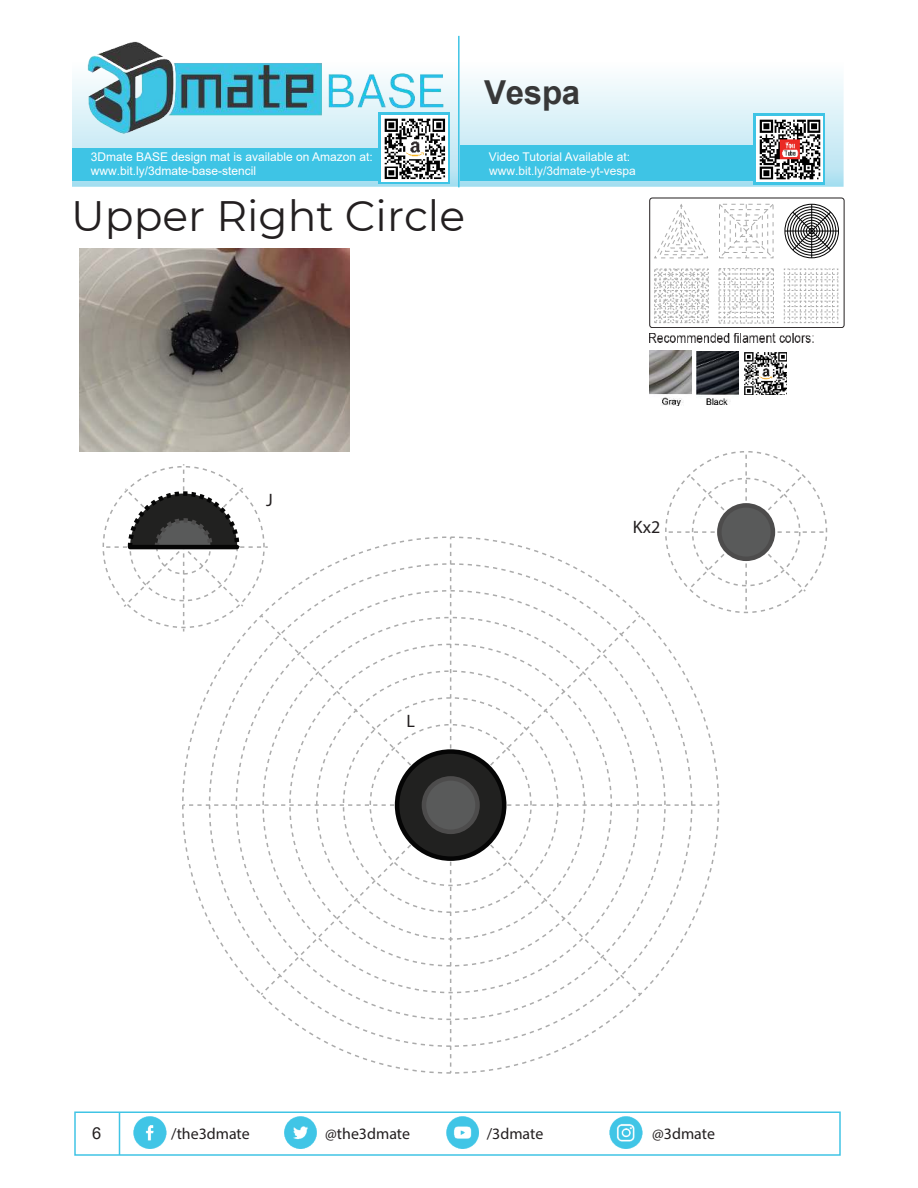
<style>
.page{position:relative;width:918px;height:1188px;background:#fff}
.page>*{position:absolute;margin:0;border:0;box-sizing:border-box;transform-origin:0 0}
.t1{font:42.45px "Montserrat";color:#231f20}
.t2{font:700 33px "Arial";letter-spacing:-.005em;color:#383838}
.t3{font:18px "Myriad Pro";color:#231f20}
.t4{font:16.5px "Arial";color:#231f20}
.t5{font:15.9px "Myriad Pro";color:#231f20}
.t6{font:12px/14.4px "Arial";color:#fff}
.t7{font:12px "Arial";color:#fcfcfc}
</style>
<div class="page">
<img style="left:80px;top:248px;width:270px;height:204px">
<svg style="left:649px;top:198px;width:195px;height:130px"></svg>
<svg style="left:103px;top:452px;width:724px;height:621px"></svg>
<hr style="left:130px;top:545px;width:107px;height:4px;background:#050505">
<div style="left:397px;top:752px;width:107px;height:107px;background:#212120;border-radius:50%"></div>
<div style="left:395px;top:749px;width:111px;height:112px;border:5px solid #050505;border-radius:50%"></div>
<img style="left:72px;top:78px;width:772px;height:109px">
<div style="left:378px;top:112px;width:71px;height:72px;background:linear-gradient(to right,#3ec4e5,#3ec4e5)"></div>
<svg style="left:754px;top:113px;width:71px;height:71px"></svg>
<div style="left:72px;top:148px;width:358px;height:33px;background:#3ec4e5"></div>
<div style="left:460px;top:145px;width:355px;height:36px;background:#3ec4e5"></div>
<hr style="left:458px;top:36px;width:2px;height:151px;background:#3ec4e5">
<img style="left:74px;top:35px;width:385px;height:104px">
<img style="left:381px;top:116px;width:66px;height:65px">
<div style="left:74px;top:1111px;width:767px;height:45px;border:2px solid #40c4e5"></div>
<img style="left:133px;top:1116px;width:33px;height:32px">
<img style="left:609px;top:1117px;width:33px;height:32px">
<img style="left:447px;top:1116px;width:32px;height:32px">
<img style="left:285px;top:1117px;width:32px;height:32px">
<hr style="left:119px;top:1112px;width:1px;height:43px;background:#40c4e5">
<div style="left:424px;top:778px;width:54px;height:54px;background:#595a5a;border-radius:50%"></div>
<div style="left:422px;top:776px;width:58px;height:58px;border:5px solid #4d4c4c;border-radius:50%"></div>
<div style="left:719px;top:505px;width:54px;height:54px;background:#595a5a;border-radius:50%"></div>
<div style="left:717px;top:503px;width:58px;height:58px;border:5px solid #4d4c4c;border-radius:50%"></div>
<img style="left:757px;top:116px;width:65px;height:66px">
<img style="left:649px;top:334px;width:164px;height:8px">
<img style="left:744px;top:352px;width:42px;height:42px">
<img style="left:696px;top:352px;width:42px;height:52px">
<img style="left:649px;top:351px;width:43px;height:54px">
<h2 class="t2" style="left:484px;top:80px;width:98px">Vespa</h2>
<p class="t6" style="left:91px;top:151px;width:284px">3Dmate BASE design mat is available on Amazon at: www.bit.ly/3dmate-base-stencil</p>
<p class="t6" style="left:489px;top:151px;width:143px">Video Tutorial Available at:</p>
<p class="t7" style="left:489px;top:167px;width:148px">www.bit.ly/3dmate-yt-vespa</p>
<h1 class="t1" style="left:71px;top:199px;width:395px">Upper Right Circle</h1>
<h3 class="t3" style="left:266px;top:493px;width:8px">J</h3>
<h3 class="t3" style="left:406px;top:714px;width:10px">L</h3>
<h3 class="t3" style="left:633px;top:520px;width:29px">Kx2</h3>
<h3 class="t4" style="left:92px;top:1127px;width:11px">6</h3>
<h3 class="t5" style="left:171px;top:1128px;width:80px">/the3dmate</h3>
<h3 class="t5" style="left:325px;top:1128px;width:86px">@the3dmate</h3>
<h3 class="t5" style="left:487px;top:1128px;width:58px">/3dmate</h3>
<h3 class="t5" style="left:652px;top:1128px;width:64px">@3dmate</h3>
</div>
